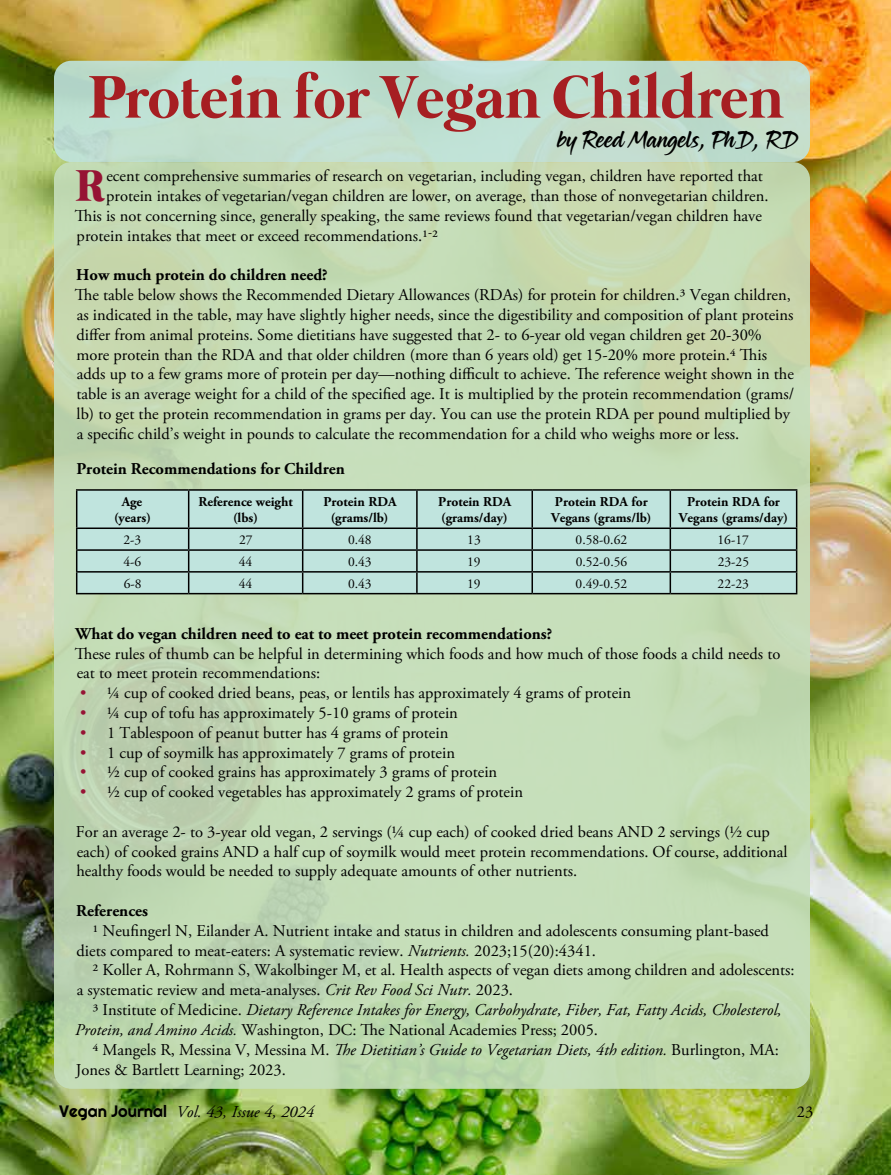
<style>
.page{position:relative;width:891px;height:1175px;background:#fff}
.page>*{position:absolute;margin:0;border:0;box-sizing:border-box;transform-origin:0 0}
.t1{font:700 61.5px "Mermaid";color:#a61e22}
.t2{font:700 45.9px "Mermaid";color:#961334}
.t3{font:24px "Midnight Drive Two";color:#000}
.t4{font:16.5px/19.8px "Adobe Garamond Pro";color:#000}
.t5{font:italic 16.5px/19.8px "Adobe Garamond Pro";color:#000}
.t6{font:16.5px "Adobe Garamond Pro";letter-spacing:.035em;color:#000}
.t7{font:700 16.5px "Adobe Garamond Pro";color:#000}
.t8{font:700 13.5px/16.5px "Adobe Garamond Pro";color:#000;text-align:center}
.t9{font:13.5px "Adobe Garamond Pro";color:#000}
.s1{color:#961334}
.s2{font-style:italic}
.s3{font-style:normal}
.s4{font-family:"Righteous";font-style:normal}
</style>
<div class="page">
<img style="left:1px;top:0;width:890px;height:1174px">
<img style="left:0;top:0;width:1px;height:1174px">
<div style="left:54px;top:61px;width:756px;height:101px;background:#c1dfce;border-radius:17px"></div>
<div style="left:54px;top:162px;width:756px;height:926px;background:linear-gradient(to right,#c0d7b3,#c6ddb5);border-radius:17px"></div>
<div style="left:77px;top:490px;width:719px;height:103px;background:#c0e4de"></div>
<hr style="left:76px;top:489px;width:113px;height:1px;background:#000">
<hr style="left:76px;top:490px;width:1px;height:37px;background:#000">
<hr style="left:189px;top:489px;width:114px;height:1px;background:#000">
<hr style="left:188px;top:490px;width:1px;height:37px;background:#000">
<hr style="left:303px;top:489px;width:114px;height:1px;background:#000">
<hr style="left:302px;top:490px;width:1px;height:37px;background:#000">
<hr style="left:417px;top:489px;width:115px;height:1px;background:#000">
<hr style="left:416px;top:490px;width:2px;height:37px;background:#000">
<hr style="left:532px;top:489px;width:138px;height:1px;background:#000">
<hr style="left:532px;top:490px;width:1px;height:37px;background:#000">
<hr style="left:670px;top:489px;width:127px;height:1px;background:#000">
<hr style="left:670px;top:490px;width:1px;height:37px;background:#000">
<hr style="left:796px;top:490px;width:1px;height:37px;background:#000">
<hr style="left:76px;top:527px;width:113px;height:2px;background:#000">
<hr style="left:189px;top:527px;width:114px;height:2px;background:#000">
<hr style="left:303px;top:527px;width:114px;height:2px;background:#000">
<hr style="left:417px;top:527px;width:115px;height:2px;background:#000">
<hr style="left:416px;top:529px;width:2px;height:20px;background:#000">
<hr style="left:532px;top:527px;width:138px;height:2px;background:#000">
<hr style="left:670px;top:527px;width:127px;height:2px;background:#000">
<hr style="left:76px;top:549px;width:113px;height:2px;background:#000">
<hr style="left:189px;top:549px;width:114px;height:2px;background:#000">
<hr style="left:303px;top:549px;width:114px;height:2px;background:#000">
<hr style="left:417px;top:549px;width:115px;height:2px;background:#000">
<hr style="left:416px;top:551px;width:2px;height:20px;background:#000">
<hr style="left:532px;top:549px;width:138px;height:2px;background:#000">
<hr style="left:670px;top:549px;width:127px;height:2px;background:#000">
<hr style="left:76px;top:571px;width:113px;height:1px;background:#000">
<svg style="left:76px;top:529px;width:1px;height:64px"></svg>
<hr style="left:189px;top:571px;width:114px;height:1px;background:#000">
<svg style="left:188px;top:529px;width:1px;height:64px"></svg>
<hr style="left:303px;top:571px;width:114px;height:1px;background:#000">
<svg style="left:302px;top:529px;width:1px;height:64px"></svg>
<hr style="left:417px;top:571px;width:115px;height:1px;background:#000">
<hr style="left:416px;top:572px;width:2px;height:21px;background:#000">
<hr style="left:532px;top:571px;width:138px;height:1px;background:#000">
<svg style="left:532px;top:529px;width:1px;height:64px"></svg>
<hr style="left:670px;top:571px;width:127px;height:1px;background:#000">
<svg style="left:670px;top:529px;width:1px;height:64px"></svg>
<svg style="left:796px;top:529px;width:1px;height:64px"></svg>
<hr style="left:76px;top:593px;width:113px;height:1px;background:#000">
<hr style="left:189px;top:593px;width:114px;height:1px;background:#000">
<hr style="left:303px;top:593px;width:114px;height:1px;background:#000">
<hr style="left:417px;top:593px;width:115px;height:1px;background:#000">
<hr style="left:532px;top:593px;width:138px;height:1px;background:#000">
<hr style="left:670px;top:593px;width:127px;height:1px;background:#000">
<h1 class="t1" style="left:88px;top:62px;width:696px">Protein for Vegan Children</h1>
<h3 class="t3" style="left:558px;top:125px;width:241px">by Reed Mangels, PhD, RD</h3>
<h2 class="t2" style="left:76px;top:160px;width:32px">R</h2>
<p class="t4" style="left:106px;top:167px;width:657px">ecent comprehensive summaries of research on vegetarian, including vegan, children have reported that</p>
<p class="t6" style="left:106px;top:186px;width:664px">protein intakes of vegetarian/vegan children are lower, on average, than those of nonvegetarian children.</p>
<p class="t4" style="left:75px;top:206px;width:689px">This is not concerning since, generally speaking, the same reviews found that vegetarian/vegan children have</p>
<p class="t6" style="left:77px;top:226px;width:363px">protein intakes that meet or exceed recommendations.1-2</p>
<p class="t7" style="left:76px;top:265px;width:253px">How much protein do children need?</p>
<p class="t4" style="left:75px;top:286px;width:721px">The table below shows the Recommended Dietary Allowances (RDAs) for protein for children.3 Vegan children, as indicated in the table, may have slightly higher needs, since the digestibility and composition of plant proteins differ from animal proteins. Some dietitians have suggested that 2- to 6-year old vegan children get 20-30% more protein than the RDA and that older children (more than 6 years old) get 15-20% more protein.4 This adds up to a few grams more of protein per day—nothing difficult to achieve. The reference weight shown in the table is an average weight for a child of the specified age. It is multiplied by the protein recommendation (grams/ lb) to get the protein recommendation in grams per day. You can use the protein RDA per pound multiplied by a specific child’s weight in pounds to calculate the recommendation for a child who weighs more or less.</p>
<p class="t7" style="left:76px;top:459px;width:270px">Protein Recommendations for Children</p>
<p class="t8" style="left:114px;top:493px;width:39px">Age (years)</p>
<p class="t8" style="left:198px;top:493px;width:96px">Reference weight (lbs)</p>
<p class="t8" style="left:324px;top:493px;width:75px">Protein RDA (grams/lb)</p>
<p class="t8" style="left:438px;top:493px;width:75px;text-align:left">Protein RDA (grams/day)</p>
<p class="t8" style="left:551px;top:493px;width:102px;text-align:left">Protein RDA for<br>Vegans (grams/lb)</p>
<p class="t8" style="left:679px;top:493px;width:111px">Protein RDA for<br>Vegans (grams/day)</p>
<p class="t9" style="left:124px;top:531px;width:19px">2-3</p>
<p class="t9" style="left:239px;top:531px;width:15px">27</p>
<p class="t9" style="left:348px;top:531px;width:25px">0.48</p>
<p class="t9" style="left:467px;top:531px;width:15px">13</p>
<p class="t9" style="left:576px;top:531px;width:53px">0.58-0.62</p>
<p class="t9" style="left:718px;top:531px;width:33px">16-17</p>
<p class="t9" style="left:124px;top:553px;width:19px">4-6</p>
<p class="t9" style="left:239px;top:553px;width:15px">44</p>
<p class="t9" style="left:348px;top:553px;width:25px">0.43</p>
<p class="t9" style="left:467px;top:553px;width:15px">19</p>
<p class="t9" style="left:576px;top:553px;width:53px">0.52-0.56</p>
<p class="t9" style="left:718px;top:553px;width:33px">23-25</p>
<p class="t9" style="left:124px;top:575px;width:19px">6-8</p>
<p class="t9" style="left:239px;top:575px;width:15px">44</p>
<p class="t9" style="left:348px;top:575px;width:25px">0.43</p>
<p class="t9" style="left:467px;top:575px;width:15px">19</p>
<p class="t9" style="left:576px;top:575px;width:53px">0.49-0.52</p>
<p class="t9" style="left:718px;top:575px;width:33px">22-23</p>
<p class="t7" style="left:76px;top:624px;width:478px">What do vegan children need to eat to meet protein recommendations?</p>
<p class="t4" style="left:75px;top:644px;width:707px">These rules of thumb can be helpful in determining which foods and how much of those foods a child needs to eat to meet protein recommendations:</p>
<p class="t4" style="left:80px;top:683px;width:553px"><span class="s1">•</span> ¼ cup of cooked dried beans, peas, or lentils has approximately 4 grams of protein</p>
<p class="t4" style="left:80px;top:703px;width:379px"><span class="s1">•</span> ¼ cup of tofu has approximately 5-10 grams of protein</p>
<p class="t4" style="left:80px;top:723px;width:370px"><span class="s1">•</span> 1 Tablespoon of peanut butter has 4 grams of protein</p>
<p class="t4" style="left:80px;top:743px;width:376px"><span class="s1">•</span> 1 cup of soymilk has approximately 7 grams of protein</p>
<p class="t4" style="left:80px;top:763px;width:419px"><span class="s1">•</span> ½ cup of cooked grains has approximately 3 grams of protein</p>
<p class="t4" style="left:80px;top:782px;width:444px"><span class="s1">•</span> ½ cup of cooked vegetables has approximately 2 grams of protein</p>
<p class="t4" style="left:76px;top:822px;width:713px">For an average 2- to 3-year old vegan, 2 servings (1/4 cup each) of cooked dried beans AND 2 servings (1/2 cup each) of cooked grains AND a half cup of soymilk would meet protein recommendations. Of course, additional healthy foods would be needed to supply adequate amounts of other nutrients.</p>
<p class="t7" style="left:76px;top:901px;width:73px">References</p>
<p class="t4" style="left:77px;top:921px;width:694px;text-indent:16px">1 Neufingerl N, Eilander A. Nutrient intake and status in children and adolescents consuming plant-based diets compared to meat-eaters: A systematic review. <span class="s2">Nutrients.</span> 2023;15(20):4341.</p>
<p class="t4" style="left:77px;top:961px;width:719px;text-indent:16px">2 Koller A, Rohrmann S, Wakolbinger M, et al. Health aspects of vegan diets among children and adolescents: a systematic review and meta-analyses. <span class="s2">Crit Rev Food Sci Nutr.</span> 2023.</p>
<p class="t5" style="left:75px;top:1000px;width:708px;text-indent:17px"><span class="s3">3 Institute of Medicine.</span> Dietary Reference Intakes for Energy, Carbohydrate, Fiber, Fat, Fatty Acids, Cholesterol,<br>Protein, and Amino Acids. <span class="s3">Washington, DC: The National Academies Press; 2005.</span></p>
<p class="t4" style="left:76px;top:1040px;width:705px;text-indent:17px">4 Mangels R, Messina V, Messina M. <span class="s2">The Dietitian’s Guide to Vegetarian Diets, 4th edition.</span> Burlington, MA:<br>Jones &amp; Bartlett Learning; 2023.</p>
<p class="t5" style="left:59px;top:1102px;width:256px"><span class="s4">Vegan Journal</span> Vol. 43, Issue 4, 2024</p>
<p class="t4" style="left:797px;top:1102px;width:18px">23</p>
<p class="t5" style="left:57px;top:1104px;width:256px"><span class="s4">Vegan Journal</span> Vol. 43, Issue 4, 2024</p>
<p class="t4" style="left:794px;top:1104px;width:18px">23</p>
</div>
